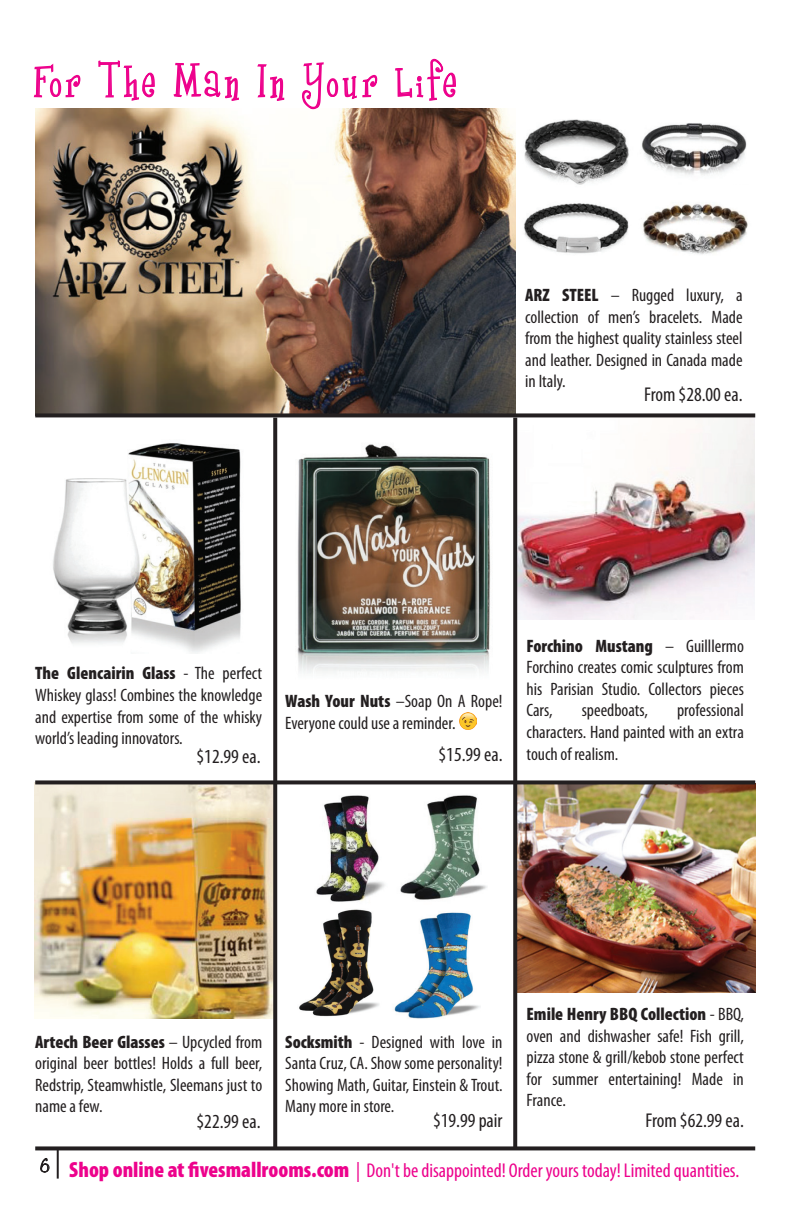
<style>
.page{position:relative;width:792px;height:1224px;background:#fff}
.page>*{position:absolute;margin:0;border:0;box-sizing:border-box;transform-origin:0 0}
.t1{font:44px "Girlsare Weird";letter-spacing:.1em;color:#ed028c}
.t2{font:condensed 20px "Myriad Pro";color:#ed028c}
.t3{font:condensed 20px "Myriad Pro";color:#231f20}
.t4{font:condensed 18px/21.6px "Myriad Pro";color:#231f20;text-align:justify}
.s1{font-weight:900}
.s2{font-weight:900;font-size:22px}
</style>
<div class="page">
<img style="left:517px;top:784px;width:238px;height:208px">
<img style="left:34px;top:782px;width:239px;height:236px">
<img style="left:515px;top:417px;width:239px;height:203px">
<img style="left:277px;top:427px;width:214px;height:273px">
<img style="left:35px;top:108px;width:480px;height:305px">
<svg style="left:33px;top:63px;width:48px;height:35px"></svg>
<svg style="left:98px;top:60px;width:57px;height:41px"></svg>
<svg style="left:173px;top:62px;width:66px;height:39px"></svg>
<svg style="left:257px;top:64px;width:28px;height:37px"></svg>
<svg style="left:301px;top:62px;width:77px;height:88px"></svg>
<svg style="left:395px;top:58px;width:61px;height:43px"></svg>
<svg style="left:35px;top:413px;width:720px;height:4px;background:#2e2a2a"></svg>
<svg style="left:35px;top:780px;width:720px;height:4px;background:#3b3838"></svg>
<svg style="left:35px;top:1146px;width:720px;height:4px;background:#3b3738"></svg>
<svg style="left:273px;top:783px;width:4px;height:365px"></svg>
<svg style="left:513px;top:783px;width:4px;height:365px"></svg>
<svg style="left:273px;top:418px;width:4px;height:365px"></svg>
<svg style="left:513px;top:418px;width:4px;height:365px"></svg>
<svg style="left:40px;top:1158px;width:10px;height:15px"></svg>
<hr style="left:57px;top:1148px;width:2px;height:31px;background:#231f20">
<img style="left:641px;top:123px;width:106px;height:52px">
<img style="left:524px;top:203px;width:105px;height:51px">
<img style="left:642px;top:204px;width:106px;height:51px">
<img style="left:524px;top:119px;width:105px;height:66px">
<img style="left:53px;top:443px;width:188px;height:210px">
<img style="left:460px;top:713px;width:16px;height:17px">
<img style="left:394px;top:780px;width:94px;height:120px">
<img style="left:299px;top:912px;width:80px;height:105px">
<img style="left:298px;top:784px;width:96px;height:128px">
<img style="left:388px;top:900px;width:92px;height:119px">
<h1 class="t1" style="left:35px;top:56px;width:424px">For The Man In Your Life</h1>
<p class="t4" style="left:525px;top:285px;width:219px"><span class="s1">ARZ STEEL</span> – Rugged luxury, a collection of men’s bracelets. Made from the highest quality stainless steel and leather. Designed in Canada made in Italy.</p>
<p class="t3" style="left:644px;top:384px;width:100px">From $28.00 ea.</p>
<p class="t4" style="left:35px;top:663px;width:229px"><span class="s1">The Glencairin Glass</span> - The perfect Whiskey glass! Combines the knowledge and expertise from some of the whisky world’s leading innovators.</p>
<p class="t3" style="left:197px;top:745px;width:65px">$12.99 ea.</p>
<p class="t4" style="left:285px;top:691px;width:219px"><span class="s1">Wash Your Nuts</span> –Soap On A Rope!<br>Everyone could use a reminder.</p>
<p class="t3" style="left:439px;top:744px;width:65px">$15.99 ea.</p>
<p class="t4" style="left:527px;top:635px;width:219px"><span class="s1">Forchino Mustang</span> – Guilllermo Forchino creates comic sculptures from his Parisian Studio. Collectors pieces Cars,</p>
<p class="t4" style="left:527px;top:700px;width:219px;text-indent:151px">professional characters. Hand painted with an extra touch of realism.</p>
<p class="t4" style="left:582px;top:700px;width:68px">speedboats,</p>
<p class="t4" style="left:35px;top:1031px;width:229px"><span class="s1">Artech Beer Glasses</span> – Upcycled from original beer bottles! Holds a full beer, Redstrip, Steamwhistle, Sleemans just to name a few.</p>
<p class="t3" style="left:197px;top:1111px;width:65px">$22.99 ea.</p>
<p class="t4" style="left:285px;top:1031px;width:219px"><span class="s1">Socksmith</span> - Designed with love in Santa Cruz, CA. Show some personality!<br>Showing Math, Guitar, Einstein &amp; Trout.<br>Many more in store.</p>
<p class="t3" style="left:433px;top:1109px;width:71px">$19.99 pair</p>
<p class="t4" style="left:527px;top:1004px;width:219px"><span class="s1">Emile Henry BBQ Collection</span> - BBQ, oven and dishwasher safe! Fish grill, pizza stone &amp; grill/kebob stone perfect for summer entertaining! Made in France.</p>
<p class="t3" style="left:645px;top:1109px;width:100px">From $62.99 ea.</p>
<p class="t2" style="left:40px;top:1159px;width:700px"><sup>6</sup> <span class="s2">Shop online at fivesmallrooms.com</span> | Don't be disappointed! Order yours today! Limited quantities.</p>
</div>
